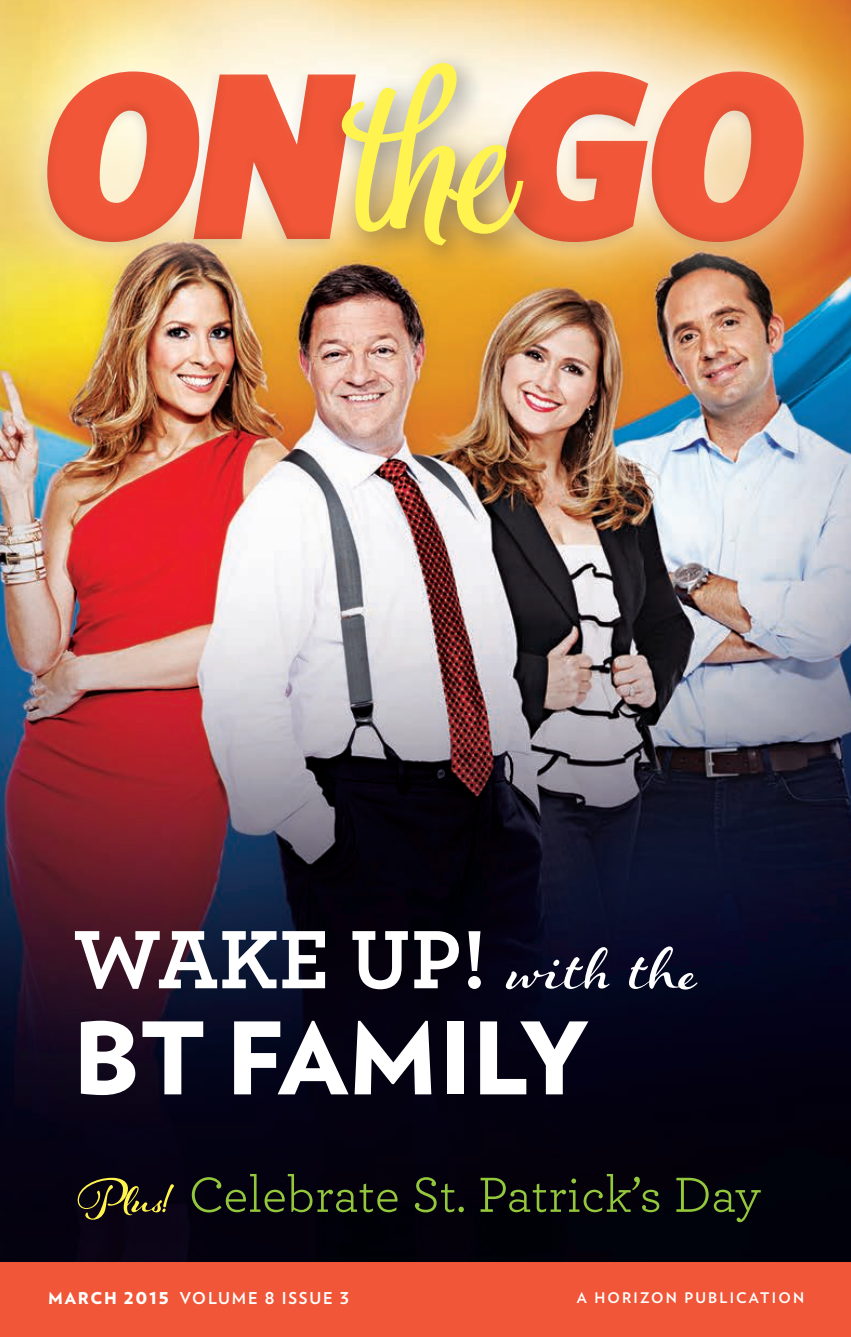
<style>
.page{position:relative;width:851px;height:1337px;background:#fff}
.page>*{position:absolute;margin:0;border:0;box-sizing:border-box;transform-origin:0 0}
.Archer_Book{font:900 99.45px "Verlag";color:#fff}
.Archer_Book-2{font:700 86.85px "Archer";letter-spacing:.01em;color:#fff}
.Archer_Book-3{font:51.75px "Archer";color:#94c83c}
.t1{font:700 16.2px "Verlag";letter-spacing:.11em;color:#fff}
.t2{font:700 14.62px "Verlag";letter-spacing:.15em;color:#fff}
.s1{font-family:"Hummingbird";font-size:99.45px}
.s2{font-family:"Hummingbird";font-weight:700;font-size:65.25px;color:#fff34f}
.s3{font-weight:900}
</style>
<div class="page">
<img style="left:0;top:0;width:850px;height:1262px">
<div style="left:0;top:7px;width:850px;height:300px;background:#fff;opacity:.91"></div>
<div style="left:61px;top:59px;width:753px;height:182px;background:#fff;opacity:.21"></div>
<div style="left:36px;top:68px;width:769px;height:186px;background:#231f20;opacity:.69"></div>
<div style="left:327px;top:48px;width:225px;height:225px;background:#231f20;opacity:.5"></div>
<svg style="left:47px;top:63px;width:756px;height:182px;background:#ee986c"></svg>
<div style="left:0;top:1262px;width:850px;height:74px;background:#f05637"></div>
<p class="Archer_Book-2" style="left:73px;top:890px;width:625px">WAKE UP! <span class="s1">with the</span></p>
<p class="Archer_Book" style="left:73px;top:976px;width:518px">BT FAMILY</p>
<p class="Archer_Book-3" style="left:78px;top:1159px;width:684px"><span class="s2">Plus!</span> Celebrate St. Patrick’s Day</p>
<p class="t1" style="left:48px;top:1285px;width:302px"><span class="s3">MARCH 2015</span> VOLUME 8 ISSUE 3</p>
<p class="t2" style="left:576px;top:1286px;width:229px">A HORIZON PUBLICATION</p>
</div>
